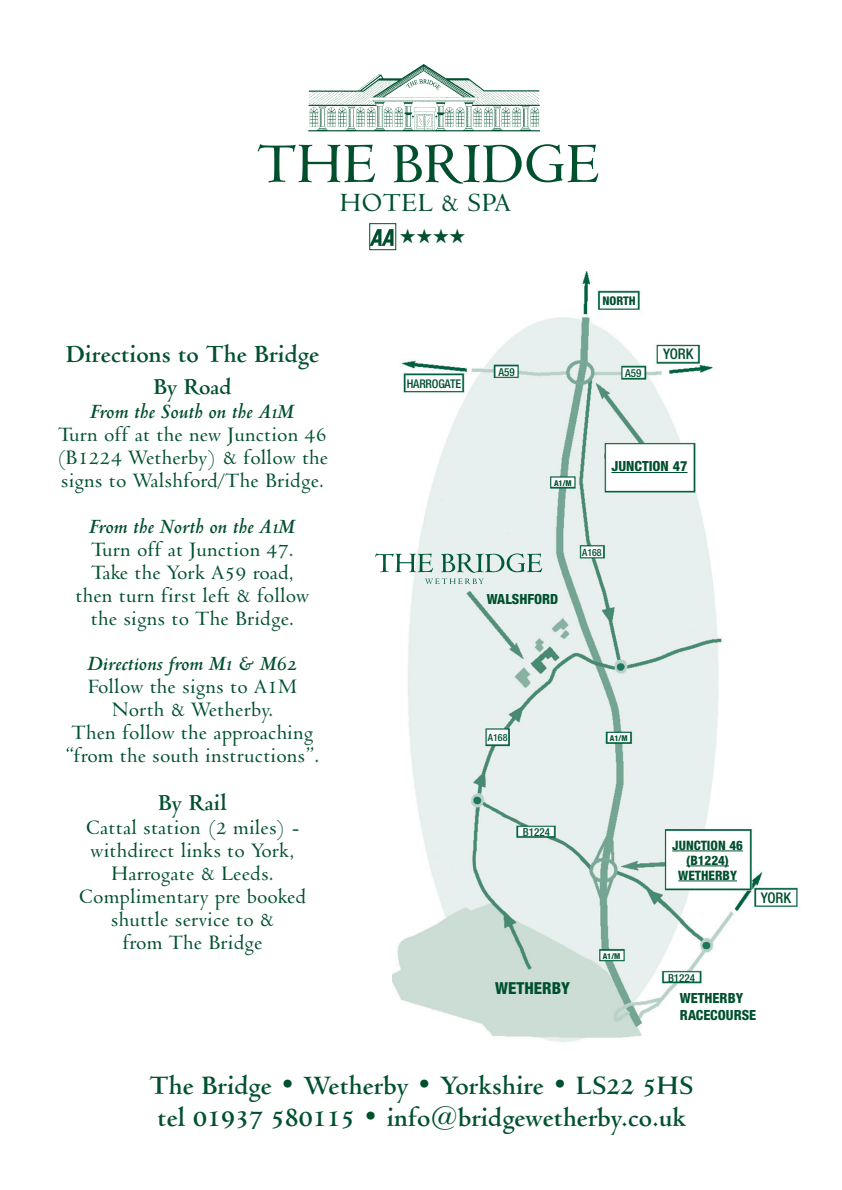
<style>
.page{position:relative;width:842px;height:1190px;background:#fff}
.page>*{position:absolute;margin:0;border:0;box-sizing:border-box;transform-origin:0 0}
.t1{font:600 60.8px "Venetian 301 BT";letter-spacing:-.025em;color:#00502e}
.t2{font:700 28px/32px "Venetian 301 BT";color:#00502e}
.t3{font:600 28px "Venetian 301 BT";color:#00502e}
.t4{font:700 26px "Venetian 301 BT";color:#00502e}
.t5{font:700 24px "Venetian 301 BT";color:#00502e}
.t6{font:600 22px/23px "Venetian 301 BT";color:#00502e;text-align:center}
.t7{font:italic 700 22px "Venetian 301 BT";color:#00502e}
.t8{font:20.2px "Zapf Dingbats";color:#00502e}
.t9{font:800 condensed 16.6px "Helvetica Neue";color:#00502e}
.t10{font:500 condensed 14.8px "Helvetica Neue";color:#00502e}
.t11{font:800 condensed 14px/17.6px "Helvetica Neue";color:#00502e}
.t12{font:800 condensed 13px/15px "Helvetica Neue";color:#00502e;text-align:center}
.t13{font:500 condensed 12px "Helvetica Neue";letter-spacing:-.015em;color:#00502e}
.t14{font:800 condensed 12px "Helvetica Neue";color:#00502e}
.t15{font:500 condensed 11px "Helvetica Neue";color:#00502e}
.t16{font:500 condensed 10px "Helvetica Neue";color:#00502e}
.t17{font:800 condensed 8px "Helvetica Neue";color:#00502e}
</style>
<div class="page">
<img style="left:393px;top:271px;width:405px;height:771px">
<svg style="left:375px;top:553px;width:167px;height:31px"></svg>
<hr style="left:672px;top:851px;width:71px;height:1px;background:#00502e">
<hr style="left:686px;top:866px;width:43px;height:1px;background:#00502e">
<hr style="left:678px;top:881px;width:59px;height:1px;background:#00502e">
<hr style="left:611px;top:472px;width:77px;height:1px;background:#00502e">
<img style="left:308px;top:64px;width:232px;height:68px">
<img style="left:371px;top:229px;width:23px;height:17px">
<div style="left:369px;top:223px;width:27px;height:27px;border:1px solid #00502e"></div>
<h1 class="t1" style="left:257px;top:142px;width:345px">THE BRIDGE</h1>
<p class="t3" style="left:340px;top:193px;width:173px">HOTEL &amp; SPA</p>
<p class="t4" style="left:66px;top:344px;width:255px">Directions to The Bridge</p>
<p class="t5" style="left:153px;top:377px;width:80px">By Road</p>
<p class="t7" style="left:91px;top:402px;width:205px">From the South on the A1M</p>
<p class="t6" style="left:57px;top:425px;width:273px;text-align:justify">Turn off at the new Junction 46 (B1224 Wetherby) &amp; follow the signs to Walshford/The Bridge.</p>
<p class="t7" style="left:90px;top:517px;width:207px">From the North on the A1M</p>
<p class="t6" style="left:76px;top:540px;width:235px">Turn off at Junction 47.<br>Take the York A59 road, then turn first left &amp; follow the signs to The Bridge.</p>
<p class="t7" style="left:88px;top:655px;width:211px">Directions from M1 &amp; M62</p>
<p class="t6" style="left:66px;top:678px;width:256px">Follow the signs to A1M<br>North &amp; Wetherby.<br>Then follow the approaching “from the south instructions”.</p>
<p class="t5" style="left:158px;top:793px;width:70px">By Rail</p>
<p class="t6" style="left:79px;top:818px;width:229px">Cattal station (2 miles) - withdirect links to York,<br>Harrogate &amp; Leeds.<br>Complimentary pre booked shuttle service to &amp;<br>from The Bridge</p>
<p class="t8" style="left:400px;top:226px;width:68px">★★★★</p>
<p class="t13" style="left:407px;top:379px;width:56px">HARROGATE</p>
<p class="t14" style="left:602px;top:297px;width:35px">NORTH</p>
<p class="t15" style="left:498px;top:368px;width:18px">A59</p>
<p class="t15" style="left:625px;top:369px;width:18px">A59</p>
<p class="t10" style="left:663px;top:349px;width:32px">YORK</p>
<p class="t17" style="left:554px;top:480px;width:19px">A1/M</p>
<p class="t11" style="left:611px;top:459px;width:78px">JUNCTION 47</p>
<p class="t11" style="left:487px;top:591px;width:73px">WALSHFORD</p>
<p class="t16" style="left:582px;top:549px;width:21px">A168</p>
<p class="t16" style="left:488px;top:734px;width:21px">A168</p>
<p class="t15" style="left:523px;top:828px;width:29px">B1224</p>
<p class="t17" style="left:610px;top:735px;width:19px">A1/M</p>
<p class="t9" style="left:495px;top:982px;width:76px">WETHERBY</p>
<p class="t17" style="left:603px;top:954px;width:19px">A1/M</p>
<p class="t12" style="left:672px;top:839px;width:72px">JUNCTION 46 (B1224)<br>WETHERBY</p>
<p class="t10" style="left:761px;top:893px;width:32px">YORK</p>
<p class="t15" style="left:668px;top:974px;width:29px">B1224</p>
<p class="t11" style="left:680px;top:990px;width:78px">WETHERBY<br>RACECOURSE</p>
<p class="t2" style="left:150px;top:1073px;width:546px">The Bridge • Wetherby • Yorkshire • LS22 5HS tel 01937 580115 • info@bridgewetherby.co.uk</p>
</div>
